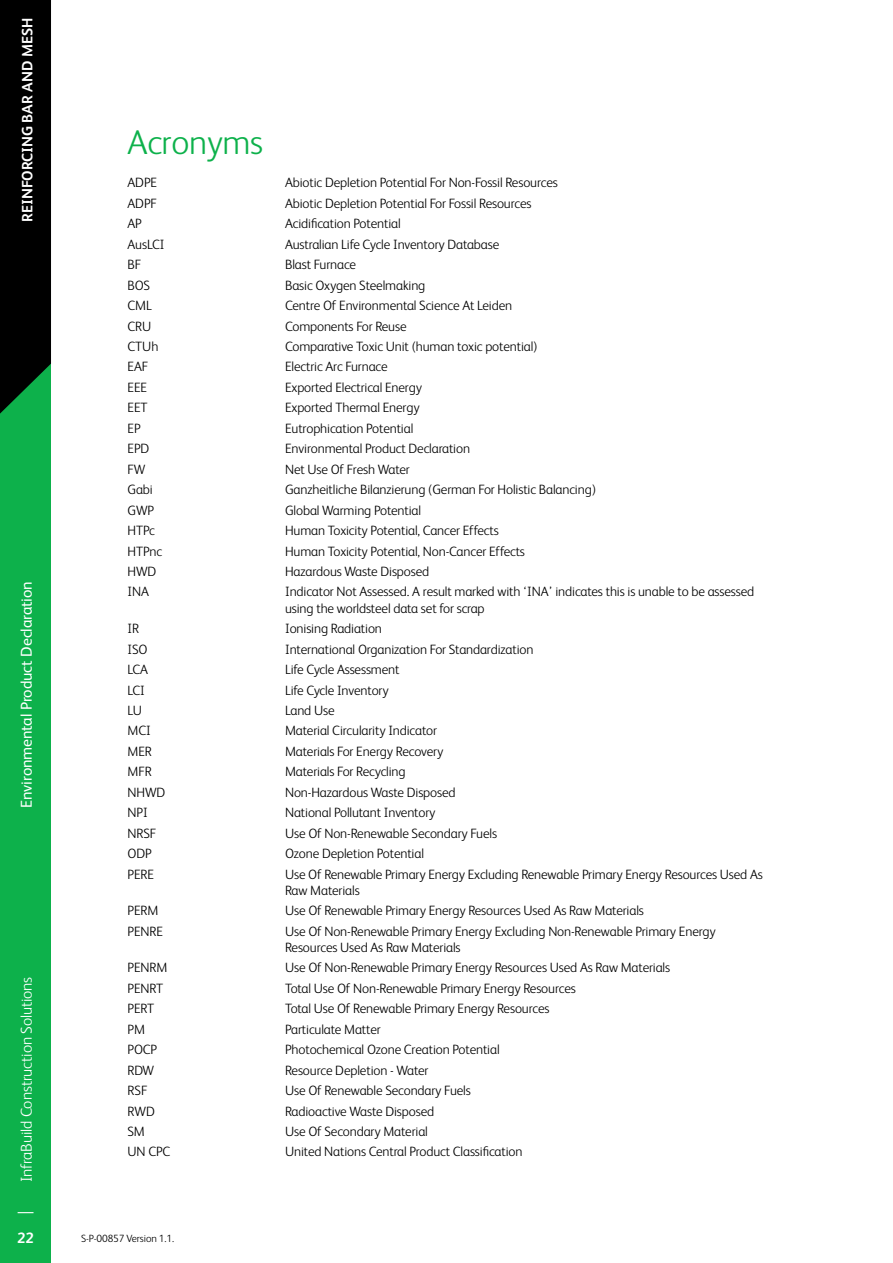
<style>
.page{position:relative;width:893px;height:1263px;background:#fff}
.page>*{position:absolute;margin:0;border:0;box-sizing:border-box;transform-origin:0 0}
.t1{font:300 34.5px "FS Albert";letter-spacing:-.01em;color:#0db14b}
.t2{font:300 15.75px "FS Albert";letter-spacing:-.005em;color:#fff}
.t3{font:15.75px "FS Albert";letter-spacing:-.01em;color:#fff}
.t4{font:700 15px "FS Albert";letter-spacing:-.005em;color:#fff}
.t5{font:300 13.5px/16.2px "FS Albert";letter-spacing:-.01em;color:#000}
.t6{font:300 10.5px "FS Albert";letter-spacing:-.01em;color:#000}
</style>
<div class="page">
<div style="left:0;top:0;width:51px;height:1263px;background:#0db14b"></div>
<div style="left:0;top:0;width:51px;height:414px;background:#000"></div>
<svg style="left:18px;top:1212px;width:15px;height:1px"></svg>
<p class="t4" style="left:17px;top:222px;width:205px;rotate:-90deg">REINFORCING BAR AND MESH</p>
<p class="t3" style="left:16px;top:807px;width:228px;rotate:-90deg">Environmental Product Declaration</p>
<p class="t2" style="left:16px;top:1182px;width:207px;rotate:-90deg">InfraBuild Construction Solutions</p>
<p class="t4" style="left:17px;top:1227px;width:18px">22</p>
<h1 class="t1" style="left:128px;top:120px;width:137px">Acronyms</h1>
<p class="t5" style="left:128px;top:174px;width:31px">ADPE</p>
<p class="t5" style="left:285px;top:174px;width:274px">Abiotic Depletion Potential For Non-Fossil Resources</p>
<p class="t5" style="left:128px;top:194px;width:31px">ADPF</p>
<p class="t5" style="left:285px;top:194px;width:248px">Abiotic Depletion Potential For Fossil Resources</p>
<p class="t5" style="left:128px;top:215px;width:16px">AP</p>
<p class="t5" style="left:285px;top:215px;width:117px">Acidification Potential</p>
<p class="t5" style="left:128px;top:235px;width:38px">AusLCI</p>
<p class="t5" style="left:285px;top:235px;width:216px">Australian Life Cycle Inventory Database</p>
<p class="t5" style="left:128px;top:256px;width:15px">BF</p>
<p class="t5" style="left:285px;top:256px;width:73px">Blast Furnace</p>
<p class="t5" style="left:128px;top:276px;width:24px">BOS</p>
<p class="t5" style="left:285px;top:276px;width:142px">Basic Oxygen Steelmaking</p>
<p class="t5" style="left:128px;top:297px;width:26px">CML</p>
<p class="t5" style="left:285px;top:297px;width:229px">Centre Of Environmental Science At Leiden</p>
<p class="t5" style="left:128px;top:317px;width:25px">CRU</p>
<p class="t5" style="left:285px;top:317px;width:123px">Components For Reuse</p>
<p class="t5" style="left:128px;top:338px;width:32px">CTUh</p>
<p class="t5" style="left:285px;top:338px;width:254px">Comparative Toxic Unit (human toxic potential)</p>
<p class="t5" style="left:128px;top:358px;width:22px">EAF</p>
<p class="t5" style="left:285px;top:358px;width:104px">Electric Arc Furnace</p>
<p class="t5" style="left:128px;top:379px;width:21px">EEE</p>
<p class="t5" style="left:285px;top:379px;width:138px">Exported Electrical Energy</p>
<p class="t5" style="left:128px;top:399px;width:22px">EET</p>
<p class="t5" style="left:285px;top:399px;width:136px">Exported Thermal Energy</p>
<p class="t5" style="left:128px;top:419px;width:15px">EP</p>
<p class="t5" style="left:285px;top:419px;width:130px">Eutrophication Potential</p>
<p class="t5" style="left:128px;top:440px;width:23px">EPD</p>
<p class="t5" style="left:285px;top:440px;width:187px">Environmental Product Declaration</p>
<p class="t5" style="left:128px;top:460px;width:19px">FW</p>
<p class="t5" style="left:285px;top:460px;width:126px">Net Use Of Fresh Water</p>
<p class="t5" style="left:128px;top:481px;width:27px">Gabi</p>
<p class="t5" style="left:285px;top:481px;width:312px">Ganzheitliche Bilanzierung (German For Holistic Balancing)</p>
<p class="t5" style="left:128px;top:501px;width:28px">GWP</p>
<p class="t5" style="left:285px;top:501px;width:138px">Global Warming Potential</p>
<p class="t5" style="left:128px;top:522px;width:29px">HTPc</p>
<p class="t5" style="left:285px;top:522px;width:215px">Human Toxicity Potential, Cancer Effects</p>
<p class="t5" style="left:128px;top:542px;width:36px">HTPnc</p>
<p class="t5" style="left:285px;top:542px;width:241px">Human Toxicity Potential, Non-Cancer Effects</p>
<p class="t5" style="left:128px;top:563px;width:30px">HWD</p>
<p class="t5" style="left:285px;top:563px;width:146px">Hazardous Waste Disposed</p>
<p class="t5" style="left:128px;top:583px;width:23px">INA</p>
<p class="t5" style="left:285px;top:583px;width:471px">Indicator Not Assessed. A result marked with ‘INA’ indicates this is unable to be assessed using the worldsteel data set for scrap</p>
<p class="t5" style="left:128px;top:620px;width:13px">IR</p>
<p class="t5" style="left:285px;top:620px;width:98px">Ionising Radiation</p>
<p class="t5" style="left:128px;top:640px;width:21px">ISO</p>
<p class="t5" style="left:285px;top:640px;width:250px">International Organization For Standardization</p>
<p class="t5" style="left:128px;top:661px;width:22px">LCA</p>
<p class="t5" style="left:285px;top:661px;width:116px">Life Cycle Assessment</p>
<p class="t5" style="left:128px;top:681px;width:19px">LCI</p>
<p class="t5" style="left:285px;top:681px;width:105px">Life Cycle Inventory</p>
<p class="t5" style="left:128px;top:702px;width:16px">LU</p>
<p class="t5" style="left:285px;top:702px;width:51px">Land Use</p>
<p class="t5" style="left:128px;top:722px;width:25px">MCI</p>
<p class="t5" style="left:285px;top:722px;width:154px">Material Circularity Indicator</p>
<p class="t5" style="left:128px;top:742px;width:26px">MER</p>
<p class="t5" style="left:285px;top:742px;width:160px">Materials For Energy Recovery</p>
<p class="t5" style="left:128px;top:763px;width:26px">MFR</p>
<p class="t5" style="left:285px;top:763px;width:122px">Materials For Recycling</p>
<p class="t5" style="left:128px;top:783px;width:39px">NHWD</p>
<p class="t5" style="left:285px;top:783px;width:172px">Non-Hazardous Waste Disposed</p>
<p class="t5" style="left:128px;top:804px;width:22px">NPI</p>
<p class="t5" style="left:285px;top:804px;width:152px">National Pollutant Inventory</p>
<p class="t5" style="left:128px;top:824px;width:30px">NRSF</p>
<p class="t5" style="left:285px;top:824px;width:214px">Use Of Non-Renewable Secondary Fuels</p>
<p class="t5" style="left:128px;top:845px;width:26px">ODP</p>
<p class="t5" style="left:285px;top:845px;width:140px">Ozone Depletion Potential</p>
<p class="t5" style="left:128px;top:865px;width:28px">PERE</p>
<p class="t5" style="left:285px;top:865px;width:479px">Use Of Renewable Primary Energy Excluding Renewable Primary Energy Resources Used As<br>Raw Materials</p>
<p class="t5" style="left:128px;top:902px;width:33px">PERM</p>
<p class="t5" style="left:285px;top:902px;width:360px">Use Of Renewable Primary Energy Resources Used As Raw Materials</p>
<p class="t5" style="left:128px;top:922px;width:37px">PENRE</p>
<p class="t5" style="left:285px;top:922px;width:432px">Use Of Non-Renewable Primary Energy Excluding Non-Renewable Primary Energy<br>Resources Used As Raw Materials</p>
<p class="t5" style="left:128px;top:959px;width:41px">PENRM</p>
<p class="t5" style="left:285px;top:959px;width:387px">Use Of Non-Renewable Primary Energy Resources Used As Raw Materials</p>
<p class="t5" style="left:128px;top:979px;width:37px">PENRT</p>
<p class="t5" style="left:285px;top:979px;width:292px">Total Use Of Non-Renewable Primary Energy Resources</p>
<p class="t5" style="left:128px;top:1000px;width:28px">PERT</p>
<p class="t5" style="left:285px;top:1000px;width:266px">Total Use Of Renewable Primary Energy Resources</p>
<p class="t5" style="left:128px;top:1020px;width:19px">PM</p>
<p class="t5" style="left:285px;top:1020px;width:97px">Particulate Matter</p>
<p class="t5" style="left:128px;top:1041px;width:31px">POCP</p>
<p class="t5" style="left:285px;top:1041px;width:216px">Photochemical Ozone Creation Potential</p>
<p class="t5" style="left:128px;top:1061px;width:28px">RDW</p>
<p class="t5" style="left:285px;top:1061px;width:145px">Resource Depletion - Water</p>
<p class="t5" style="left:128px;top:1082px;width:21px">RSF</p>
<p class="t5" style="left:285px;top:1082px;width:187px">Use Of Renewable Secondary Fuels</p>
<p class="t5" style="left:128px;top:1102px;width:29px">RWD</p>
<p class="t5" style="left:285px;top:1102px;width:151px">Radioactive Waste Disposed</p>
<p class="t5" style="left:128px;top:1123px;width:19px">SM</p>
<p class="t5" style="left:285px;top:1123px;width:144px">Use Of Secondary Material</p>
<p class="t5" style="left:128px;top:1143px;width:44px">UN CPC</p>
<p class="t5" style="left:285px;top:1143px;width:239px">United Nations Central Product Classification</p>
<p class="t6" style="left:81px;top:1231px;width:95px">S-P-00857 Version 1.1.</p>
</div>
